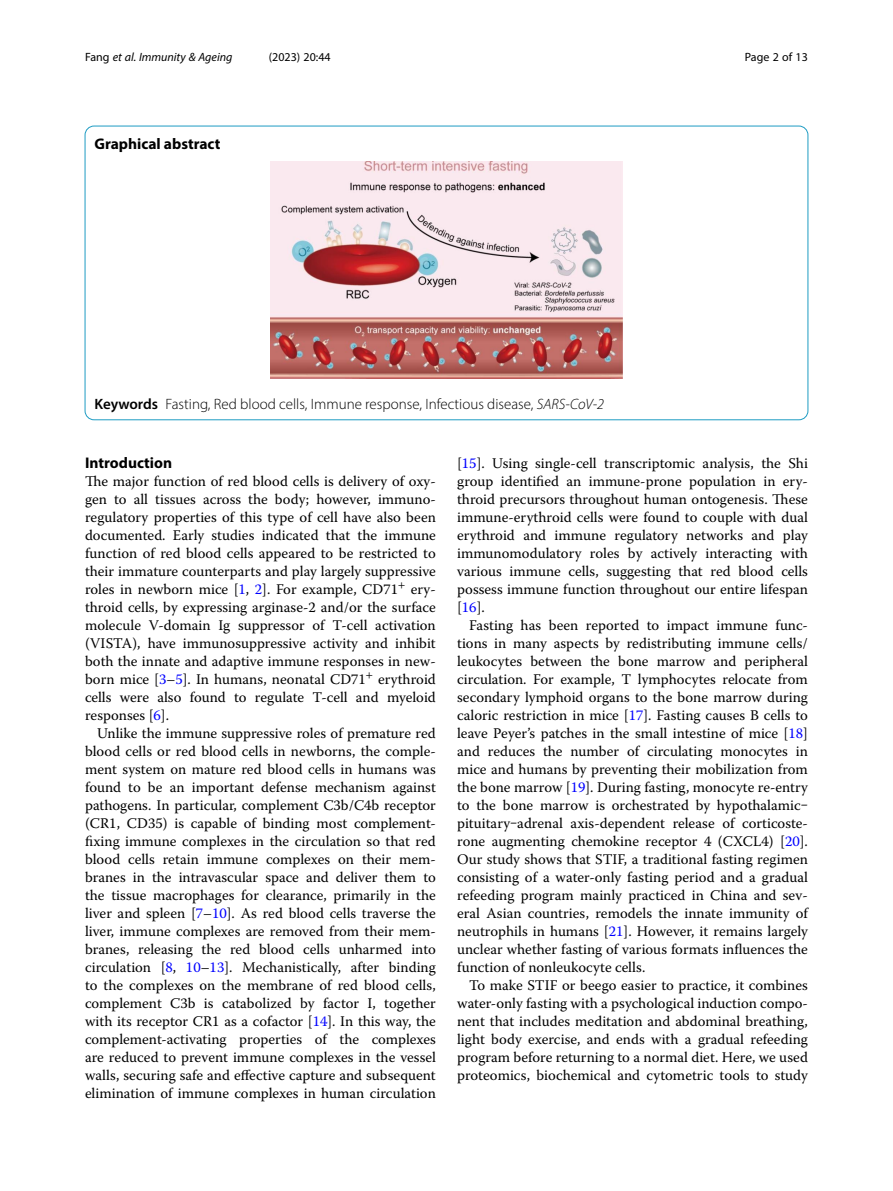
<style>
.page{position:relative;width:893px;height:1191px;background:#fff}
.page>*{position:absolute;margin:0;border:0;box-sizing:border-box;transform-origin:0 0}
.Abstract_UNstructure{font:700 15.45px "Myriad Pro";color:#000}
.Head_1{font:700 15.45px "Myriad Pro";color:#000}
.Keyword_Text{font:300 15px "Myriad Pro";color:#000}
.Body_Text_Indent{font:14.7px/18px "Warnock Pro";color:#000;text-align:justify}
.Body_Text{font:14.7px/18px "Warnock Pro";color:#000;text-align:justify}
.t1{font:italic 12px "Myriad Pro";color:#000}
.t2{font:12px "Myriad Pro";color:#000}
.s1{font-style:normal}
.s2{font-weight:600}
.s3{font-style:italic}
.s4{color:#00f}
</style>
<div class="page">
<img style="left:271px;top:162px;width:351px;height:216px">
<p class="t1" style="left:85px;top:50px;width:149px"><span class="s1">Fang</span> et al. Immunity &amp; Ageing</p>
<p class="t2" style="left:269px;top:50px;width:63px">(2023) 20:44</p>
<p class="t2" style="left:745px;top:50px;width:65px">Page 2 of 13</p>
<p class="Abstract_UNstructure" style="left:94px;top:133px;width:128px">Graphical abstract</p>
<p class="Keyword_Text" style="left:94px;top:395px;width:511px"><span class="s2">Keywords</span> Fasting, Red blood cells, Immune response, Infectious disease, <span class="s3">SARS-CoV-2</span></p>
<p class="Head_1" style="left:85px;top:453px;width:89px">Introduction</p>
<p class="Body_Text" style="left:85px;top:472px;width:352px">The major function of red blood cells is delivery of oxy&shy;gen to all tissues across the body; however, immuno&shy;regulatory properties of this type of cell have also been documented. Early studies indicated that the immune function of red blood cells appeared to be restricted to their immature counterparts and play largely suppressive roles in newborn mice [<span class="s4">1</span>, <span class="s4">2</span>]. For example, CD71<sup>+</sup> ery&shy;throid cells, by expressing arginase-2 and/or the surface molecule V-domain Ig suppressor of T-cell activation (VISTA), have immunosuppressive activity and inhibit both the innate and adaptive immune responses in new&shy;born mice [<span class="s4">3</span>–<span class="s4">5</span>]. In humans, neonatal CD71<sup>+</sup> erythroid cells were also found to regulate T-cell and myeloid responses [<span class="s4">6</span>].</p>
<p class="Body_Text_Indent" style="left:85px;top:724px;width:352px;text-indent:12px">Unlike the immune suppressive roles of premature red blood cells or red blood cells in newborns, the comple&shy;ment system on mature red blood cells in humans was found to be an important defense mechanism against pathogens. In particular, complement C3b/C4b receptor (CR1, CD35) is capable of binding most complement&shy;fixing immune complexes in the circulation so that red blood cells retain immune complexes on their mem&shy;branes in the intravascular space and deliver them to the tissue macrophages for clearance, primarily in the liver and spleen [<span class="s4">7</span>–<span class="s4">10</span>]. As red blood cells traverse the liver, immune complexes are removed from their mem&shy;branes, releasing the red blood cells unharmed into circulation [<span class="s4">8</span>, <span class="s4">10</span>–<span class="s4">13</span>]. Mechanistically, after binding to the complexes on the membrane of red blood cells, complement C3b is catabolized by factor I, together with its receptor CR1 as a cofactor [<span class="s4">14</span>]. In this way, the complement-activating properties of the complexes are reduced to prevent immune complexes in the vessel walls, securing safe and effective capture and subsequent elimination of immune complexes in human circulation</p>
<p class="Body_Text_Indent" style="left:457px;top:454px;width:352px">[<span class="s4">15</span>]. Using single-cell transcriptomic analysis, the Shi group identified an immune-prone population in ery&shy;throid precursors throughout human ontogenesis. These immune-erythroid cells were found to couple with dual erythroid and immune regulatory networks and play immunomodulatory roles by actively interacting with various immune cells, suggesting that red blood cells possess immune function throughout our entire lifespan [<span class="s4">16</span>].</p>
<p class="Body_Text_Indent" style="left:457px;top:616px;width:352px;text-indent:12px">Fasting has been reported to impact immune func&shy;tions in many aspects by redistributing immune cells/ leukocytes between the bone marrow and peripheral circulation. For example, T lymphocytes relocate from secondary lymphoid organs to the bone marrow during caloric restriction in mice [<span class="s4">17</span>]. Fasting causes B cells to leave Peyer’s patches in the small intestine of mice [<span class="s4">18</span>] and reduces the number of circulating monocytes in mice and humans by preventing their mobilization from the bone marrow [<span class="s4">19</span>]. During fasting, monocyte re-entry to the bone marrow is orchestrated by hypothalamic‒ pituitary‒adrenal axis-dependent release of corticoste&shy;rone augmenting chemokine receptor 4 (CXCL4) [<span class="s4">20</span>].<br>Our study shows that STIF, a traditional fasting regimen consisting of a water-only fasting period and a gradual refeeding program mainly practiced in China and sev&shy;eral Asian countries, remodels the innate immunity of neutrophils in humans [<span class="s4">21</span>]. However, it remains largely unclear whether fasting of various formats influences the function of nonleukocyte cells.</p>
<p class="Body_Text_Indent" style="left:457px;top:976px;width:352px;text-indent:12px">To make STIF or beego easier to practice, it combines water-only fasting with a psychological induction compo&shy;nent that includes meditation and abdominal breathing, light body exercise, and ends with a gradual refeeding program before returning to a normal diet. Here, we used proteomics, biochemical and cytometric tools to study</p>
</div>
